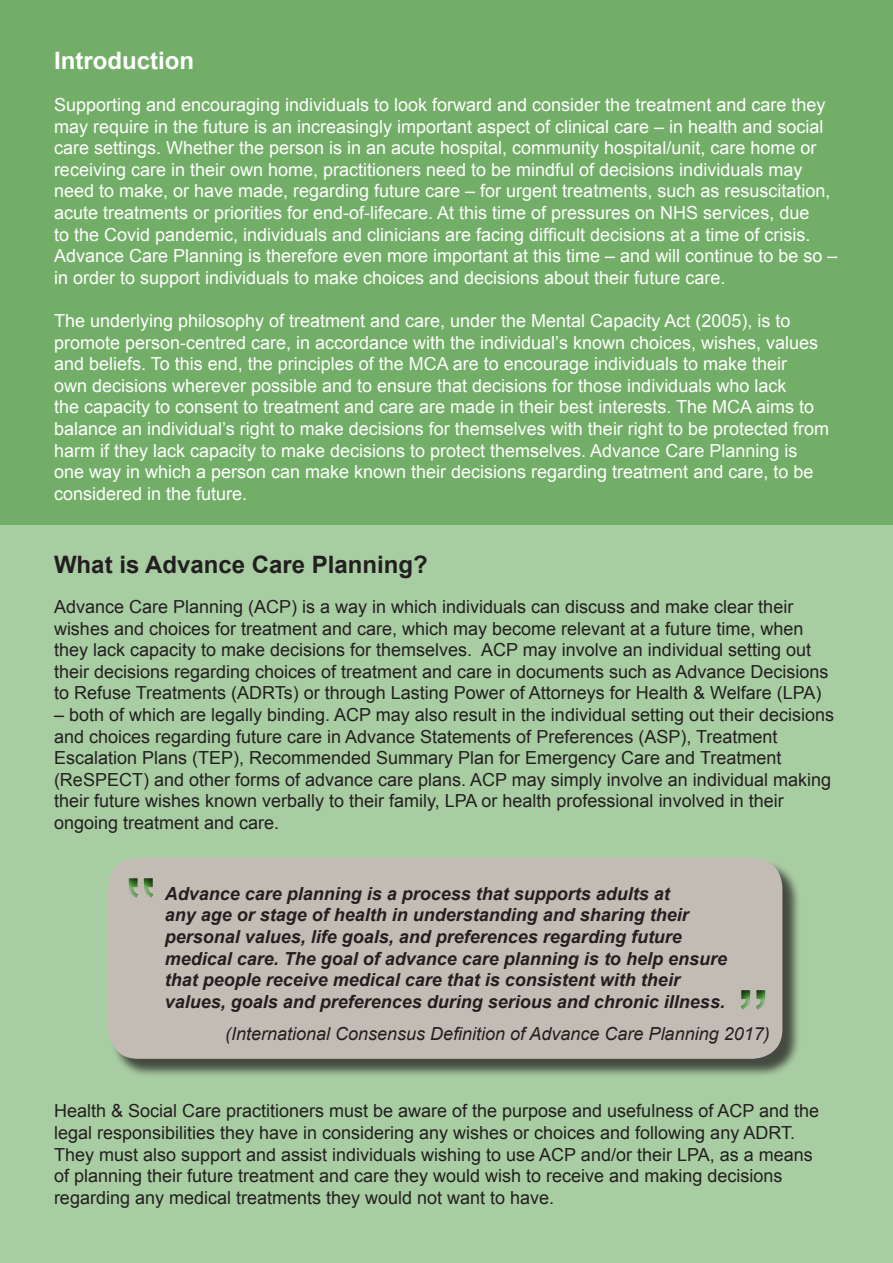
<style>
.page{position:relative;width:893px;height:1263px;background:#fff}
.page>*{position:absolute;margin:0;border:0;box-sizing:border-box;transform-origin:0 0}
.t1{font:700 66px "Arial";color:#459336}
.Page_Headings{font:700 24px "Arial";color:#231f20}
.Page_Headings-2{font:700 24px "Arial";color:#fff}
.t2{font:18px/21.6px "Arial";color:#fff}
.t3{font:18px/21.6px "Arial";color:#231f20}
.t4{font:italic 700 18px/21.6px "Arial";color:#231f20}
.t5{font:italic 18px "Arial";color:#231f20}
</style>
<div class="page">
<div style="left:0;top:525px;width:893px;height:738px;background:#a9cda2"></div>
<div style="left:0;top:0;width:893px;height:524px;background:#73ae68"></div>
<div style="left:111px;top:860px;width:690px;height:217px;background:#231f20;opacity:.75"></div>
<div style="left:108px;top:858px;width:674px;height:201px;background:#c3bcb4;border-radius:30px"></div>
<div style="left:113px;top:858px;width:55px;height:58px;background:#231f20;opacity:.5"></div>
<div style="left:117px;top:871px;width:45px;height:38px;background:#c3bcb4"></div>
<div style="left:120px;top:867px;width:44px;height:37px;background:#c3bcb4"></div>
<div style="left:730px;top:979px;width:44px;height:37px;background:#231f20;opacity:.75"></div>
<svg style="left:129px;top:878px;width:24px;height:18px"></svg>
<p class="Page_Headings-2" style="left:54px;top:45px;width:141px">Introduction</p>
<p class="t2" style="left:54px;top:94px;width:785px">Supporting and encouraging individuals to look forward and consider the treatment and care they may require in the future is an increasingly important aspect of clinical care – in health and social care settings. Whether the person is in an acute hospital, community hospital/unit, care home or receiving care in their own home, practitioners need to be mindful of decisions individuals may need to make, or have made, regarding future care – for urgent treatments, such as resuscitation, acute treatments or priorities for end-of-lifecare. At this time of pressures on NHS services, due<br>to the Covid pandemic, individuals and clinicians are facing difficult decisions at a time of crisis.<br>Advance Care Planning is therefore even more important at this time – and will continue to be so – in order to support individuals to make choices and decisions about their future care.</p>
<p class="t2" style="left:54px;top:310px;width:777px">The underlying philosophy of treatment and care, under the Mental Capacity Act (2005), is to promote person-centred care, in accordance with the individual’s known choices, wishes, values and beliefs. To this end, the principles of the MCA are to encourage individuals to make their<br>own decisions wherever possible and to ensure that decisions for those individuals who lack<br>the capacity to consent to treatment and care are made in their best interests. The MCA aims to balance an individual’s right to make decisions for themselves with their right to be protected from harm if they lack capacity to make decisions to protect themselves. Advance Care Planning is one way in which a person can make known their decisions regarding treatment and care, to be considered in the future.</p>
<p class="Page_Headings" style="left:54px;top:549px;width:375px">What is Advance Care Planning?</p>
<p class="t3" style="left:54px;top:596px;width:776px">Advance Care Planning (ACP) is a way in which individuals can discuss and make clear their wishes and choices for treatment and care, which may become relevant at a future time, when they lack capacity to make decisions for themselves. ACP may involve an individual setting out their decisions regarding choices of treatment and care in documents such as Advance Decisions to Refuse Treatments (ADRTs) or through Lasting Power of Attorneys for Health &amp; Welfare (LPA)</p>
<p class="t3" style="left:54px;top:704px;width:782px">– both of which are legally binding. ACP may also result in the individual setting out their decisions and choices regarding future care in Advance Statements of Preferences (ASP), Treatment Escalation Plans (TEP), Recommended Summary Plan for Emergency Care and Treatment (ReSPECT) and other forms of advance care plans. ACP may simply involve an individual making their future wishes known verbally to their family, LPA or health professional involved in their ongoing treatment and care.</p>
<p class="t4" style="left:165px;top:883px;width:564px">Advance care planning is a process that supports adults at<br>any age or stage of health in understanding and sharing their personal values, life goals, and preferences regarding future medical care. The goal of advance care planning is to help ensure that people receive medical care that is consistent with their values, goals and preferences during serious and chronic illness.</p>
<p class="t5" style="left:225px;top:1022px;width:546px">(International Consensus Definition of Advance Care Planning 2017)</p>
<h1 class="t1" style="left:770px;top:1029px;width:34px;rotate:-180deg">“</h1>
<p class="t3" style="left:54px;top:1100px;width:767px">Health &amp; Social Care practitioners must be aware of the purpose and usefulness of ACP and the legal responsibilities they have in considering any wishes or choices and following any ADRT.<br>They must also support and assist individuals wishing to use ACP and/or their LPA, as a means of planning their future treatment and care they would wish to receive and making decisions regarding any medical treatments they would not want to have.</p>
</div>
